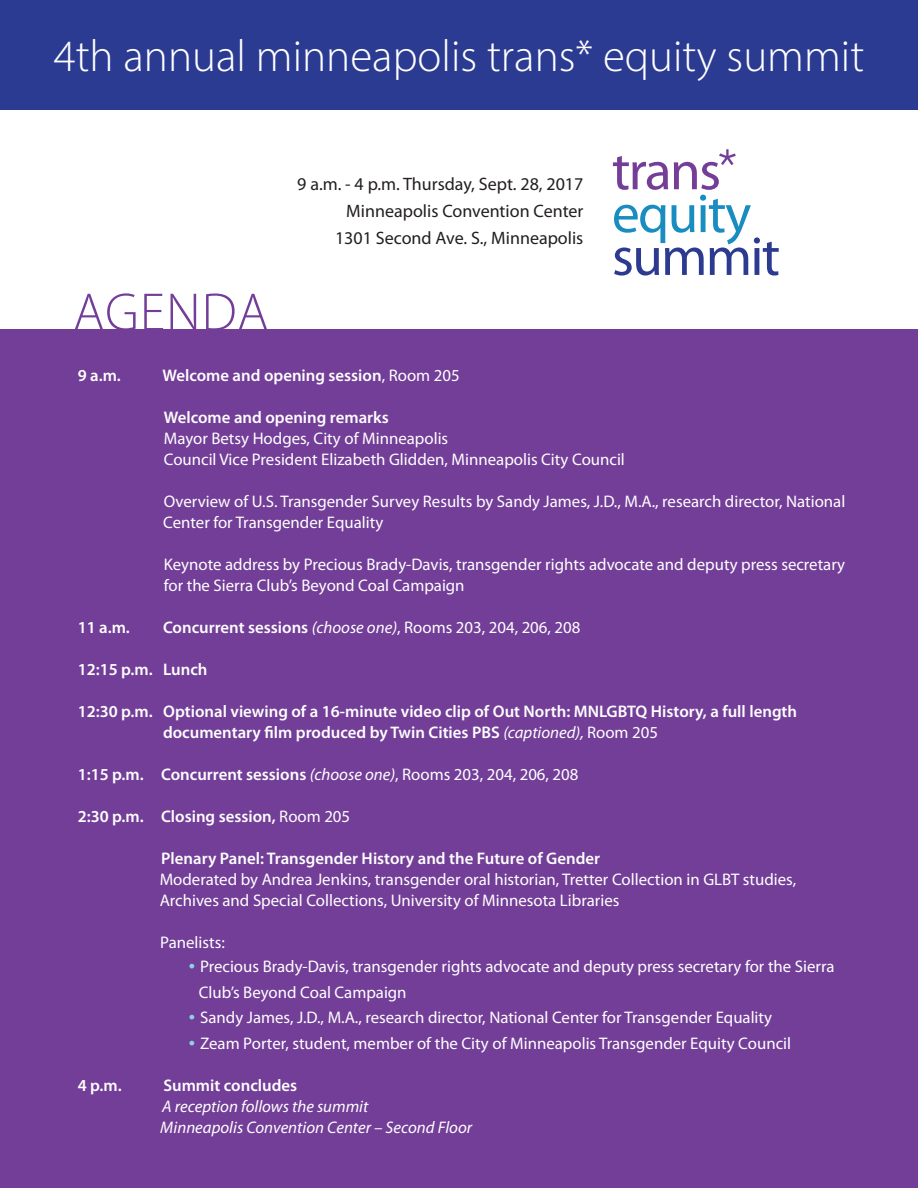
<style>
.page{position:relative;width:918px;height:1188px;background:#fff}
.page>*{position:absolute;margin:0;border:0;box-sizing:border-box;transform-origin:0 0}
.t1{font:300 54px "Myriad Pro";letter-spacing:.02em;color:#733e98}
.t2{font:300 45px "Myriad Pro";color:#fff}
.t3{font:18px "Myriad Pro";color:#231f20}
.t4{font:16.8px/21px "Myriad Pro";color:#fff}
.t5{font:600 16.8px "Myriad Pro";color:#fff}
.t6{font:italic 16.8px "Myriad Pro";color:#fff}
.s1{font-weight:400}
.s2{font-weight:600}
.s3{font-style:italic}
.s4{font-weight:400;font-style:italic}
.s5{font-size:22.5px;color:#89d4e8}
</style>
<div class="page">
<svg style="left:613px;top:149px;width:166px;height:127px"></svg>
<div style="left:0;top:330px;width:918px;height:858px;background:#733e98"></div>
<div style="left:0;top:0;width:918px;height:109px;background:#2b3b91"></div>
<p class="t2" style="left:54px;top:29px;width:812px">4th annual minneapolis trans* equity summit</p>
<p class="t1" style="left:73px;top:280px;width:197px">AGENDA</p>
<p class="t3" style="left:297px;top:173px;width:288px">9 a.m. - 4 p.m. Thursday, Sept. 28, 2017</p>
<p class="t3" style="left:346px;top:200px;width:239px">Minneapolis Convention Center</p>
<p class="t3" style="left:335px;top:227px;width:250px">1301 Second Ave. S., Minneapolis</p>
<p class="t5" style="left:78px;top:365px;width:45px">9 a.m.</p>
<p class="t5" style="left:162px;top:365px;width:299px">Welcome and opening session<span class="s1">, Room 205</span></p>
<p class="t5" style="left:164px;top:407px;width:227px">Welcome and opening remarks</p>
<p class="t4" style="left:164px;top:428px;width:286px">Mayor Betsy Hodges, City of Minneapolis</p>
<p class="t4" style="left:164px;top:449px;width:463px">Council Vice President Elizabeth Glidden, Minneapolis City Council</p>
<p class="t4" style="left:164px;top:491px;width:683px">Overview of U.S. Transgender Survey Results by Sandy James, J.D., M.A., research director, National</p>
<p class="t4" style="left:163px;top:512px;width:222px">Center for Transgender Equality</p>
<p class="t4" style="left:164px;top:554px;width:683px">Keynote address by Precious Brady-Davis, transgender rights advocate and deputy press secretary for the Sierra Club’s Beyond Coal Campaign</p>
<p class="t5" style="left:78px;top:617px;width:54px">11 a.m.</p>
<p class="t4" style="left:163px;top:617px;width:419px"><span class="s2">Concurrent sessions</span> <span class="s3">(choose one)</span>, Rooms 203, 204, 206, 208</p>
<p class="t5" style="left:78px;top:659px;width:131px">12:15 p.m. Lunch</p>
<p class="t5" style="left:78px;top:701px;width:721px">12:30 p.m. Optional viewing of a 16-minute video clip of Out North: MNLGBTQ History, a full length</p>
<p class="t5" style="left:163px;top:722px;width:496px">documentary film produced by Twin Cities PBS <span class="s4">(captioned),</span> <span class="s1">Room 205</span></p>
<p class="t5" style="left:78px;top:764px;width:502px">1:15 p.m. Concurrent sessions <span class="s4">(choose one)</span><span class="s1">, Rooms 203, 204, 206, 208</span></p>
<p class="t5" style="left:78px;top:806px;width:274px">2:30 p.m. Closing session, <span class="s1">Room 205</span></p>
<p class="t5" style="left:161px;top:848px;width:440px">Plenary Panel: Transgender History and the Future of Gender</p>
<p class="t4" style="left:160px;top:869px;width:638px">Moderated by Andrea Jenkins, transgender oral historian, Tretter Collection in GLBT studies,</p>
<p class="t4" style="left:160px;top:890px;width:461px">Archives and Special Collections, University of Minnesota Libraries</p>
<p class="t4" style="left:160px;top:932px;width:66px">Panelists:</p>
<p class="t4" style="left:189px;top:956px;width:647px"><span class="s5">•</span> Precious Brady-Davis, transgender rights advocate and deputy press secretary for the Sierra</p>
<p class="t4" style="left:199px;top:981px;width:209px">Club’s Beyond Coal Campaign</p>
<p class="t4" style="left:189px;top:1007px;width:585px"><span class="s5">•</span> Sandy James, J.D., M.A., research director, National Center for Transgender Equality</p>
<p class="t4" style="left:189px;top:1032px;width:604px"><span class="s5">•</span> Zeam Porter, student, member of the City of Minneapolis Transgender Equity Council</p>
<p class="t5" style="left:78px;top:1074px;width:45px">4 p.m.</p>
<p class="t5" style="left:163px;top:1074px;width:135px">Summit concludes</p>
<p class="t6" style="left:162px;top:1096px;width:208px">A reception follows the summit</p>
<p class="t6" style="left:160px;top:1117px;width:313px">Minneapolis Convention Center – Second Floor</p>
</div>
